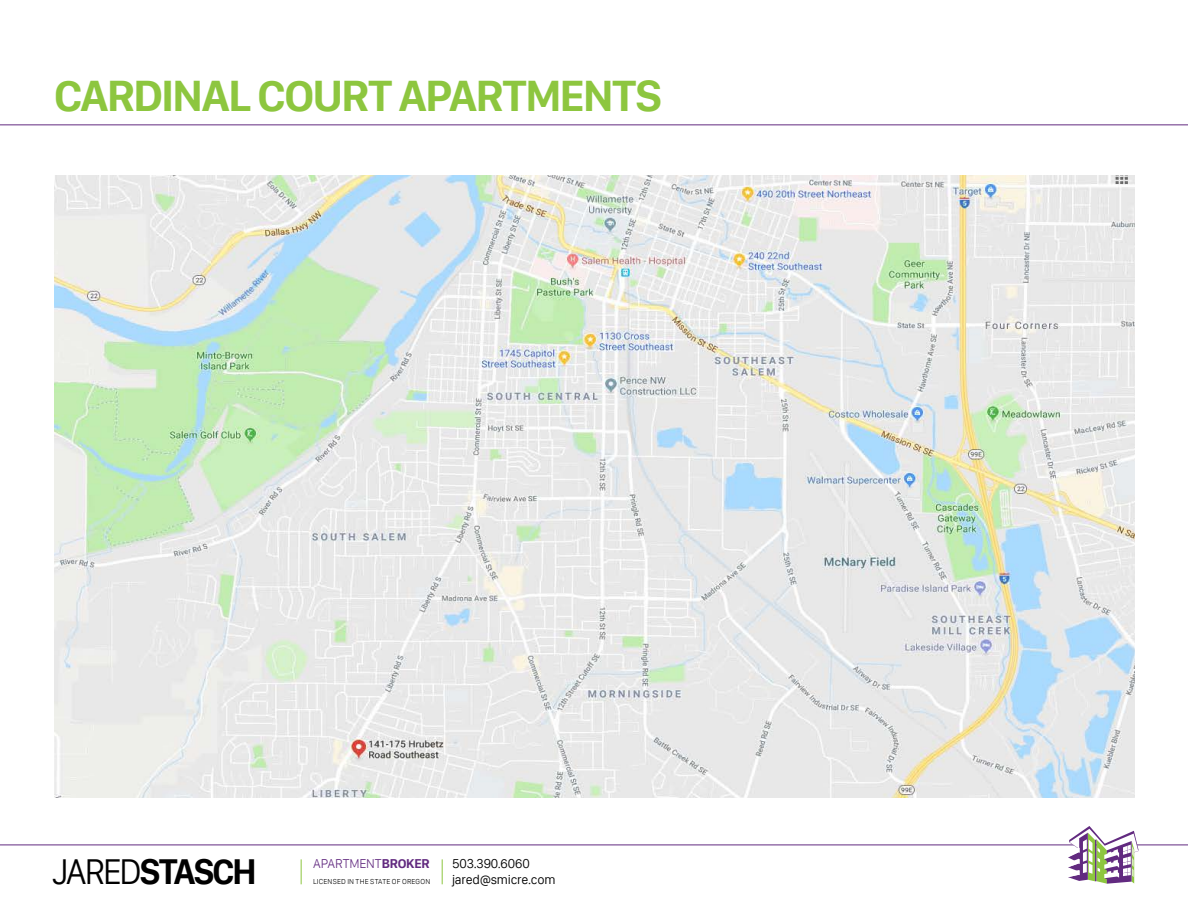
<style>
.page{position:relative;width:1188px;height:918px;background:#fff}
.page>*{position:absolute;margin:0;border:0;box-sizing:border-box;transform-origin:0 0}
.t1{font:700 45px "SF Compact Display";letter-spacing:-.03em;color:#8dc63f}
.t2{font:700 36.75px "SF Compact Display";letter-spacing:-.055em;color:#000;scale:.95 1}
.t3{font:13.2px/16.2px "SF Compact Display";letter-spacing:-.01em;color:#000}
.t4{font:300 13.2px "SF Compact Display";letter-spacing:-.005em;color:#622a80}
.t5{font:300 7.35px "SF Compact Display";letter-spacing:.02em;color:#000}
.s1{font-weight:400}
.s2{font-weight:700}
</style>
<div class="page">
<img style="left:54px;top:175px;width:1080px;height:623px">
<svg style="left:442px;top:859px;width:1px;height:25px"></svg>
<svg style="left:301px;top:859px;width:1px;height:25px"></svg>
<hr style="left:0;top:845px;width:1188px;height:1px;background:#622a80">
<hr style="left:0;top:124px;width:1188px;height:1px;background:#622a80">
<svg style="left:1068px;top:826px;width:71px;height:58px"></svg>
<h1 class="t1" style="left:54px;top:68px;width:610px">CARDINAL COURT APARTMENTS</h1>
<h2 class="t2" style="left:52px;top:849px;width:216px"><span class="s1">JARED</span>STASCH</h2>
<p class="t3" style="left:452px;top:855px;width:105px">503.390.6060 jared@smicre.com</p>
<p class="t4" style="left:313px;top:855px;width:118px">APARTMENT<span class="s2">BROKER</span></p>
<p class="t5" style="left:313px;top:877px;width:119px">LICENSED IN THE STATE OF OREGON</p>
</div>
